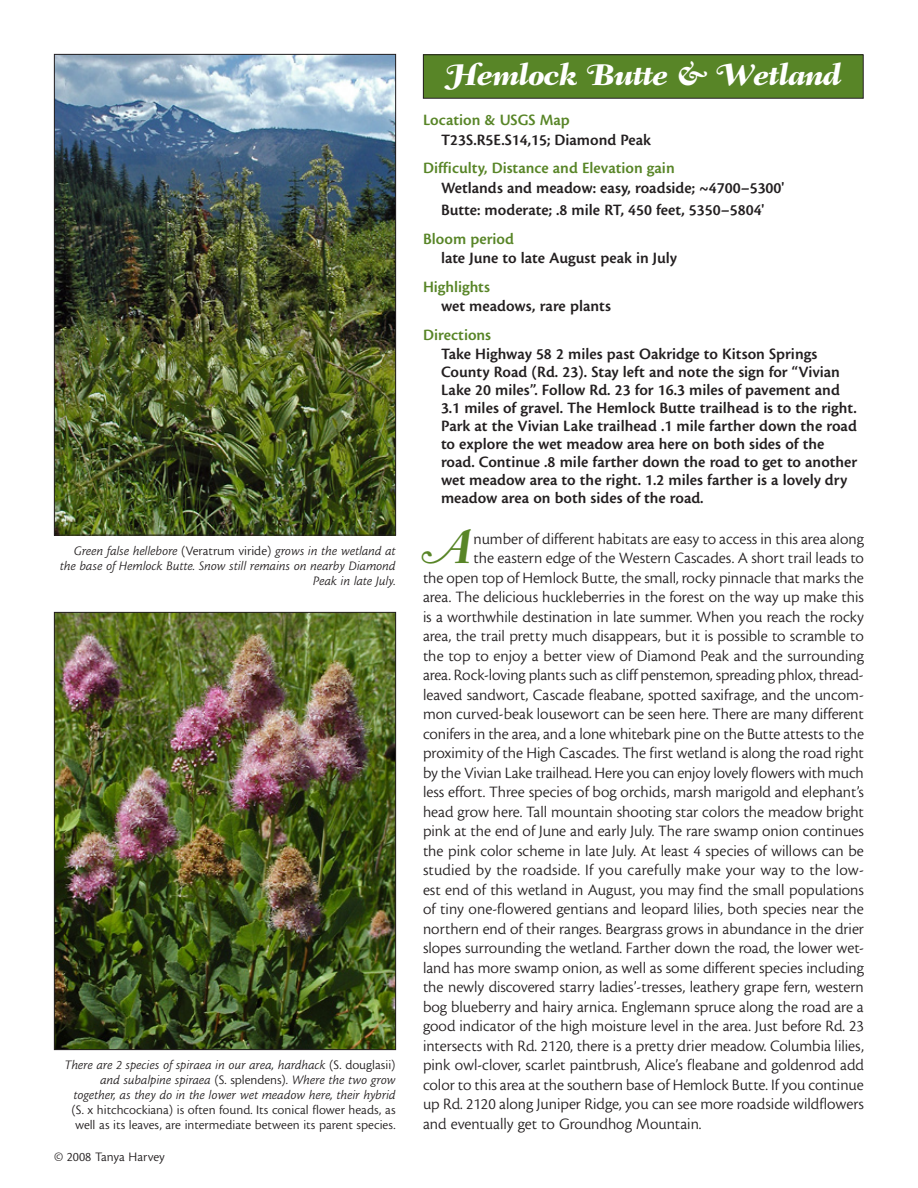
<style>
.page{position:relative;width:918px;height:1188px;background:#fff}
.page>*{position:absolute;margin:0;border:0;box-sizing:border-box;transform-origin:0 0}
.first_paragaph_of_de{font:47.7px "Fairfield LH Sw Bold Italic Os F";color:#588527}
.Hike_name{font:30px "Fairfield LH Sw Heavy Italic Os F";letter-spacing:-.04em;color:#fff}
.first_paragaph_of_de-2{font:16.5px "Cronos MM 325 11";color:#231f20}
.info{font:16.5px/18px "Cronos MM 574 11";color:#231f20}
.description_head{font:16.5px "Cronos MM 574 11";color:#588527}
.t1{font:13.5px/15px "Cronos MM 325 9";color:#231f20;text-align:right}
.t2{font:13.5px/15px "Cronos MM It 325 9";color:#231f20;text-align:right}
.s1{font-family:"Cronos MM 325 9"}
.s2{font-family:"Cronos MM It 325 9"}
</style>
<div class="page">
<div style="left:423px;top:55px;width:440px;height:43px;background:#588527"></div>
<div style="left:423px;top:54px;width:441px;height:45px;border:1px solid #231f20"></div>
<img style="left:56px;top:56px;width:338px;height:478px">
<img style="left:56px;top:614px;width:338px;height:434px">
<div style="left:54px;top:612px;width:342px;height:438px;border:1px solid #231f20"></div>
<p class="t2" style="left:60px;top:543px;width:337px">Green false hellebore <span class="s1">(Veratrum viride)</span> grows in the wetland at the base of Hemlock Butte. Snow still remains on nearby Diamond<br>Peak in late July.</p>
<p class="t1" style="left:65px;top:1058px;width:333px"><span class="s2">There are 2 species of spiraea in our area, hardhack</span> (S. douglasii) <span class="s2">and subalpine spiraea</span> (S. splendens). <span class="s2">Where the two grow together, as they do in the lower wet meadow here, their hybrid </span>(S. x hitchcockiana) is often found. Its conical flower heads, as well as its leaves, are intermediate between its parent species.</p>
<p class="t1" style="left:54px;top:1149px;width:112px">© 2008 Tanya Harvey</p>
<p class="Hike_name" style="left:447px;top:56px;width:396px">Hemlock Butte &amp; Wetland</p>
<p class="description_head" style="left:423px;top:112px;width:148px">Location &amp; USGS Map</p>
<p class="info" style="left:441px;top:131px;width:212px">T23S.R5E.S14,15; Diamond Peak</p>
<p class="description_head" style="left:423px;top:160px;width:253px">Difficulty, Distance and Elevation gain</p>
<p class="info" style="left:441px;top:179px;width:345px">Wetlands and meadow: easy, roadside; ~4700–5300'</p>
<p class="info" style="left:441px;top:202px;width:325px">Butte: moderate; .8 mile RT, 450 feet, 5350–5804'</p>
<p class="description_head" style="left:423px;top:230px;width:93px">Bloom period</p>
<p class="info" style="left:441px;top:250px;width:238px">late June to late August peak in July</p>
<p class="description_head" style="left:423px;top:278px;width:69px">Highlights</p>
<p class="info" style="left:441px;top:298px;width:171px">wet meadows, rare plants</p>
<p class="description_head" style="left:423px;top:326px;width:70px">Directions</p>
<p class="info" style="left:441px;top:346px;width:418px">Take Highway 58 2 miles past Oakridge to Kitson Springs County Road (Rd. 23). Stay left and note the sign for “Vivian Lake 20 miles”. Follow Rd. 23 for 16.3 miles of pavement and 3.1 miles of gravel. The Hemlock Butte trailhead is to the right.<br>Park at the Vivian Lake trailhead .1 mile farther down the road to explore the wet meadow area here on both sides of the road. Continue .8 mile farther down the road to get to another wet meadow area to the right. 1.2 miles farther is a lovely dry meadow area on both sides of the road.</p>
<p class="first_paragaph_of_de" style="left:423px;top:518px;width:52px">A</p>
<p class="first_paragaph_of_de-2" style="left:473px;top:530px;width:392px">number of different habitats are easy to access in this area along</p>
<p class="first_paragaph_of_de-2" style="left:473px;top:550px;width:392px">the eastern edge of the Western Cascades. A short trail leads to</p>
<p class="first_paragaph_of_de-2" style="left:423px;top:569px;width:442px">the open top of Hemlock Butte, the small, rocky pinnacle that marks the</p>
<p class="first_paragaph_of_de-2" style="left:423px;top:589px;width:442px">area. The delicious huckleberries in the forest on the way up make this</p>
<p class="first_paragaph_of_de-2" style="left:423px;top:608px;width:442px">is a worthwhile destination in late summer. When you reach the rocky</p>
<p class="first_paragaph_of_de-2" style="left:423px;top:628px;width:442px">area, the trail pretty much disappears, but it is possible to scramble to</p>
<p class="first_paragaph_of_de-2" style="left:423px;top:647px;width:442px">the top to enjoy a better view of Diamond Peak and the surrounding</p>
<p class="first_paragaph_of_de-2" style="left:423px;top:667px;width:442px">area. Rock-loving plants such as cliff penstemon, spreading phlox, thread-</p>
<p class="first_paragaph_of_de-2" style="left:423px;top:686px;width:442px">leaved sandwort, Cascade fleabane, spotted saxifrage, and the uncom-</p>
<p class="first_paragaph_of_de-2" style="left:423px;top:706px;width:442px">mon curved-beak lousewort can be seen here. There are many different</p>
<p class="first_paragaph_of_de-2" style="left:423px;top:725px;width:442px">conifers in the area, and a lone whitebark pine on the Butte attests to the</p>
<p class="first_paragaph_of_de-2" style="left:423px;top:745px;width:442px">proximity of the High Cascades. The first wetland is along the road right</p>
<p class="first_paragaph_of_de-2" style="left:423px;top:764px;width:442px">by the Vivian Lake trailhead. Here you can enjoy lovely flowers with much</p>
<p class="first_paragaph_of_de-2" style="left:423px;top:784px;width:442px">less effort. Three species of bog orchids, marsh marigold and elephant’s</p>
<p class="first_paragaph_of_de-2" style="left:423px;top:803px;width:442px">head grow here. Tall mountain shooting star colors the meadow bright</p>
<p class="first_paragaph_of_de-2" style="left:423px;top:823px;width:442px">pink at the end of June and early July. The rare swamp onion continues</p>
<p class="first_paragaph_of_de-2" style="left:423px;top:842px;width:442px">the pink color scheme in late July. At least 4 species of willows can be</p>
<p class="first_paragaph_of_de-2" style="left:423px;top:862px;width:442px">studied by the roadside. If you carefully make your way to the low-</p>
<p class="first_paragaph_of_de-2" style="left:423px;top:881px;width:442px">est end of this wetland in August, you may find the small populations</p>
<p class="first_paragaph_of_de-2" style="left:423px;top:901px;width:442px">of tiny one-flowered gentians and leopard lilies, both species near the</p>
<p class="first_paragaph_of_de-2" style="left:423px;top:920px;width:442px">northern end of their ranges. Beargrass grows in abundance in the drier</p>
<p class="first_paragaph_of_de-2" style="left:423px;top:940px;width:442px">slopes surrounding the wetland. Farther down the road, the lower wet-</p>
<p class="first_paragaph_of_de-2" style="left:423px;top:959px;width:442px">land has more swamp onion, as well as some different species including</p>
<p class="first_paragaph_of_de-2" style="left:423px;top:979px;width:442px">the newly discovered starry ladies’-tresses, leathery grape fern, western</p>
<p class="first_paragaph_of_de-2" style="left:423px;top:998px;width:442px">bog blueberry and hairy arnica. Englemann spruce along the road are a</p>
<p class="first_paragaph_of_de-2" style="left:423px;top:1018px;width:442px">good indicator of the high moisture level in the area. Just before Rd. 23</p>
<p class="first_paragaph_of_de-2" style="left:423px;top:1037px;width:442px">intersects with Rd. 2120, there is a pretty drier meadow. Columbia lilies,</p>
<p class="first_paragaph_of_de-2" style="left:423px;top:1057px;width:442px">pink owl-clover, scarlet paintbrush, Alice’s fleabane and goldenrod add</p>
<p class="first_paragaph_of_de-2" style="left:423px;top:1076px;width:442px">color to this area at the southern base of Hemlock Butte. If you continue</p>
<p class="first_paragaph_of_de-2" style="left:423px;top:1096px;width:442px">up Rd. 2120 along Juniper Ridge, you can see more roadside wildflowers</p>
<p class="first_paragaph_of_de-2" style="left:423px;top:1115px;width:280px">and eventually get to Groundhog Mountain.</p>
</div>
